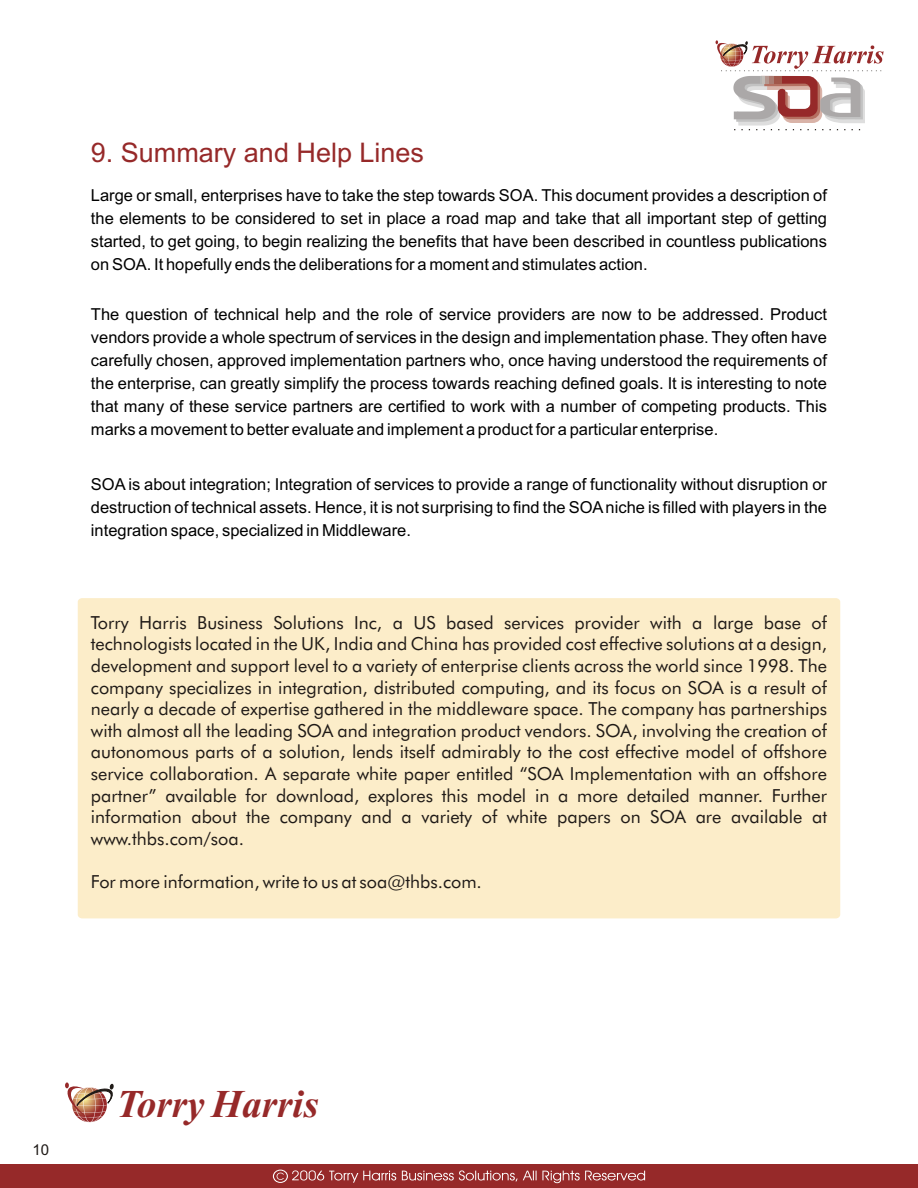
<style>
.page{position:relative;width:918px;height:1188px;background:#fff}
.page>*{position:absolute;margin:0;border:0;box-sizing:border-box;transform-origin:0 0}
.t1{font:italic 700 39.3px "Times New Roman";color:#962929}
.t2{font:27px "Arial";color:#962929}
.t3{font:18px/21.6px "Futura BT";color:#1f1a17;text-align:justify}
.t4{font:16.5px/23.1px "Arial";color:#000;text-align:justify}
.t5{font:15px "Arial";color:#1f1a17}
</style>
<div class="page">
<div style="left:0;top:1165px;width:918px;height:23px;background:#962929"></div>
<svg style="left:273px;top:1170px;width:372px;height:13px"></svg>
<div style="left:78px;top:598px;width:762px;height:320px;background:#fcedc9;border-radius:4px"></div>
<svg style="left:65px;top:1082px;width:49px;height:41px"></svg>
<svg style="left:715px;top:40px;width:169px;height:90px"></svg>
<h2 class="t2" style="left:91px;top:143px;width:335px">9. Summary and Help Lines</h2>
<p class="t4" style="left:91px;top:185px;width:738px">Large or small, enterprises have to take the step towards SOA. This document provides a description of the elements to be considered to set in place a road map and take that all important step of getting started, to get going, to begin realizing the benefits that have been described in countless publications on SOA. It hopefully ends the deliberations for a moment and stimulates action.</p>
<p class="t4" style="left:91px;top:304px;width:738px">The question of technical help and the role of service providers are now to be addressed. Product vendors provide a whole spectrum of services in the design and implementation phase. They often have carefully chosen, approved implementation partners who, once having understood the requirements of the enterprise, can greatly simplify the process towards reaching defined goals. It is interesting to note that many of these service partners are certified to work with a number of competing products. This marks a movement to better evaluate and implement a product for a particular enterprise.</p>
<p class="t4" style="left:91px;top:474px;width:738px">SOA is about integration; Integration of services to provide a range of functionality without disruption or destruction of technical assets. Hence, it is not surprising to find the SOAniche is filled with players in the integration space, specialized in Middleware.</p>
<p class="t3" style="left:91px;top:613px;width:738px">Torry Harris Business Solutions Inc, a US based services provider with a large base of technologists located in the UK, India and China has provided cost effective solutions at a design, development and support level to a variety of enterprise clients across the world since 1998. The company specializes in integration, distributed computing, and its focus on SOA is a result of nearly a decade of expertise gathered in the middleware space. The company has partnerships with almost all the leading SOA and integration product vendors. SOA, involving the creation of autonomous parts of a solution, lends itself admirably to the cost effective model of offshore service collaboration. A separate white paper entitled “SOA Implementation with an offshore partner” available for download, explores this model in a more detailed manner. Further information about the company and a variety of white papers on SOA are available at www.thbs.com/soa.</p>
<p class="t3" style="left:91px;top:872px;width:393px">For more information, write to us at soa@thbs.com.</p>
<p class="t5" style="left:33px;top:1144px;width:18px">10</p>
<h1 class="t1" style="left:117px;top:1090px;width:204px">Torry Harris</h1>
</div>
